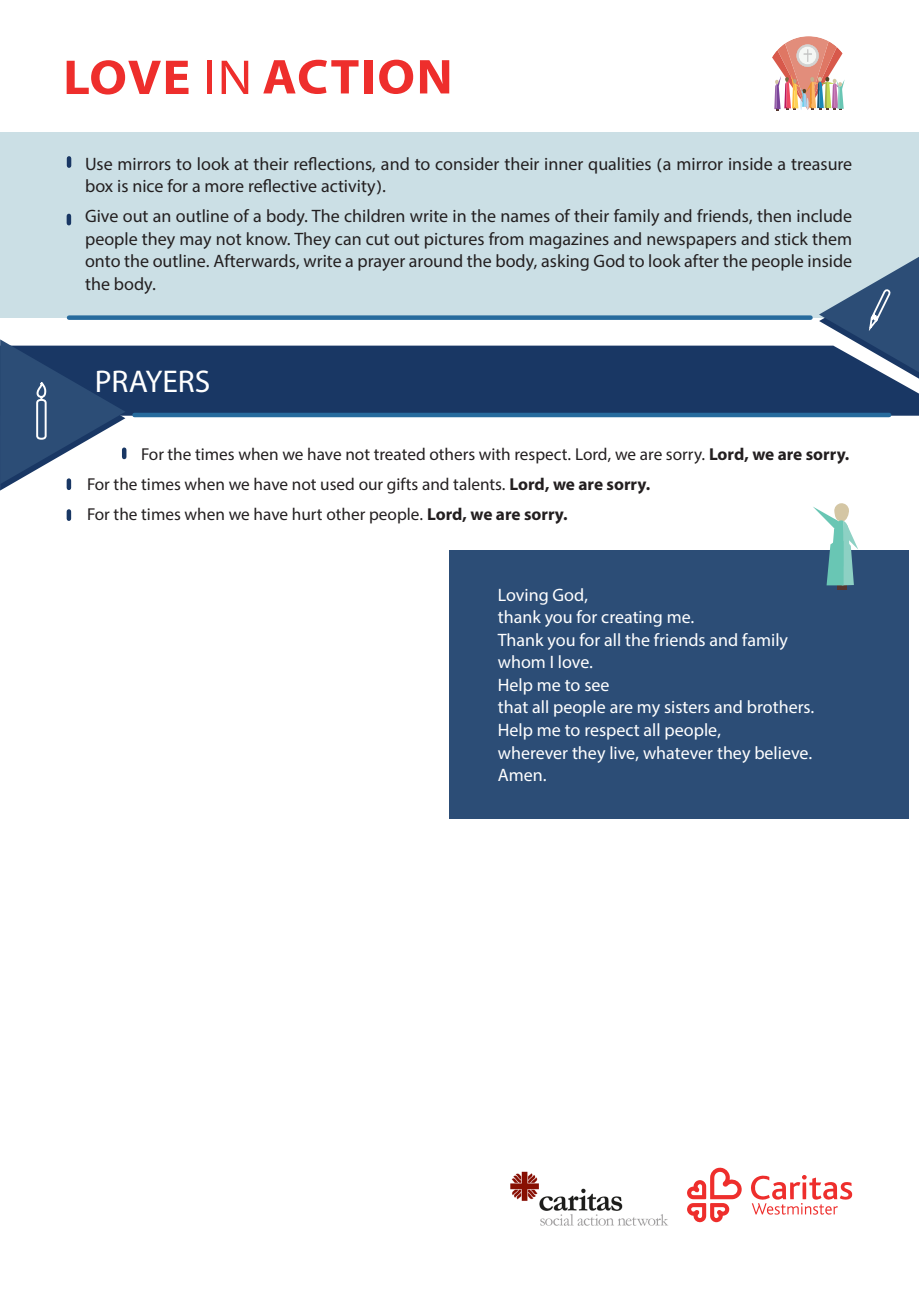
<style>
.page{position:relative;width:919px;height:1289px;background:#fff}
.page>*{position:absolute;margin:0;border:0;box-sizing:border-box;transform-origin:0 0}
.t1{font:31.5px "Myriad Hebrew";color:#fff}
.t2{font:18px/22.5px "Myriad Hebrew";color:#231f20}
.t3{font:18px "Myriad Hebrew";color:#fff}
.t4{font:17.25px "Myriad Hebrew";color:#231f20}
.s1{font-weight:700}
</style>
<div class="page">
<div style="left:449px;top:550px;width:459px;height:268px;background:#2c4d76"></div>
<div style="left:126px;top:345px;width:792px;height:70px;background:#193764"></div>
<div style="left:0;top:132px;width:918px;height:185px;background:#cbdfe5"></div>
<svg style="left:67px;top:158px;width:4px;height:8px"></svg>
<svg style="left:67px;top:216px;width:4px;height:7px"></svg>
<svg style="left:67px;top:511px;width:4px;height:7px"></svg>
<hr style="left:134px;top:413px;width:755px;height:4px;background:#276b9d">
<svg style="left:687px;top:1167px;width:55px;height:55px"></svg>
<svg style="left:751px;top:1175px;width:101px;height:39px"></svg>
<img style="left:772px;top:36px;width:72px;height:75px">
<svg style="left:67px;top:60px;width:121px;height:35px"></svg>
<div style="left:207px;top:61px;width:5px;height:33px;background:#ee2e2c"></div>
<svg style="left:221px;top:61px;width:27px;height:33px"></svg>
<svg style="left:263px;top:60px;width:95px;height:34px"></svg>
<div style="left:364px;top:60px;width:8px;height:33px;background:#ee2e2c"></div>
<svg style="left:379px;top:60px;width:34px;height:34px"></svg>
<svg style="left:420px;top:60px;width:29px;height:33px"></svg>
<svg style="left:819px;top:257px;width:99px;height:121px"></svg>
<div style="left:69px;top:315px;width:741px;height:5px;background:#276b9d"></div>
<svg style="left:836px;top:585px;width:10px;height:4px"></svg>
<svg style="left:813px;top:503px;width:45px;height:82px"></svg>
<svg style="left:0;top:339px;width:126px;height:151px"></svg>
<img style="left:510px;top:1171px;width:158px;height:55px">
<p class="t2" style="left:85px;top:153px;width:768px">Use mirrors to look at their reflections, and to consider their inner qualities (a mirror inside a treasure box is nice for a more reflective activity).</p>
<p class="t2" style="left:85px;top:206px;width:768px;text-align:justify">Give out an outline of a body. The children write in the names of their family and friends, then include people they may not know. They can cut out pictures from magazines and newspapers and stick them onto the outline. Afterwards, write a prayer around the body, asking God to look after the people inside the body.</p>
<p class="t1" style="left:95px;top:364px;width:117px">PRAYERS</p>
<p class="t4" style="left:141px;top:445px;width:710px">For the times when we have not treated others with respect. Lord, we are sorry. <span class="s1">Lord, we are sorry.</span></p>
<p class="t4" style="left:87px;top:475px;width:565px">For the times when we have not used our gifts and talents. <span class="s1">Lord, we are sorry.</span></p>
<p class="t4" style="left:87px;top:505px;width:482px">For the times when we have hurt other people. <span class="s1">Lord, we are sorry.</span></p>
<p class="t3" style="left:497px;top:585px;width:92px">Loving God,</p>
<p class="t3" style="left:497px;top:607px;width:198px">thank you for creating me.</p>
<p class="t3" style="left:497px;top:630px;width:292px">Thank you for all the friends and family</p>
<p class="t3" style="left:497px;top:652px;width:97px">whom I love.</p>
<p class="t3" style="left:497px;top:675px;width:113px">Help me to see</p>
<p class="t3" style="left:497px;top:697px;width:318px">that all people are my sisters and brothers.</p>
<p class="t3" style="left:497px;top:720px;width:225px">Help me to respect all people,</p>
<p class="t3" style="left:497px;top:742px;width:316px">wherever they live, whatever they believe.</p>
<p class="t3" style="left:497px;top:765px;width:51px">Amen.</p>
</div>
